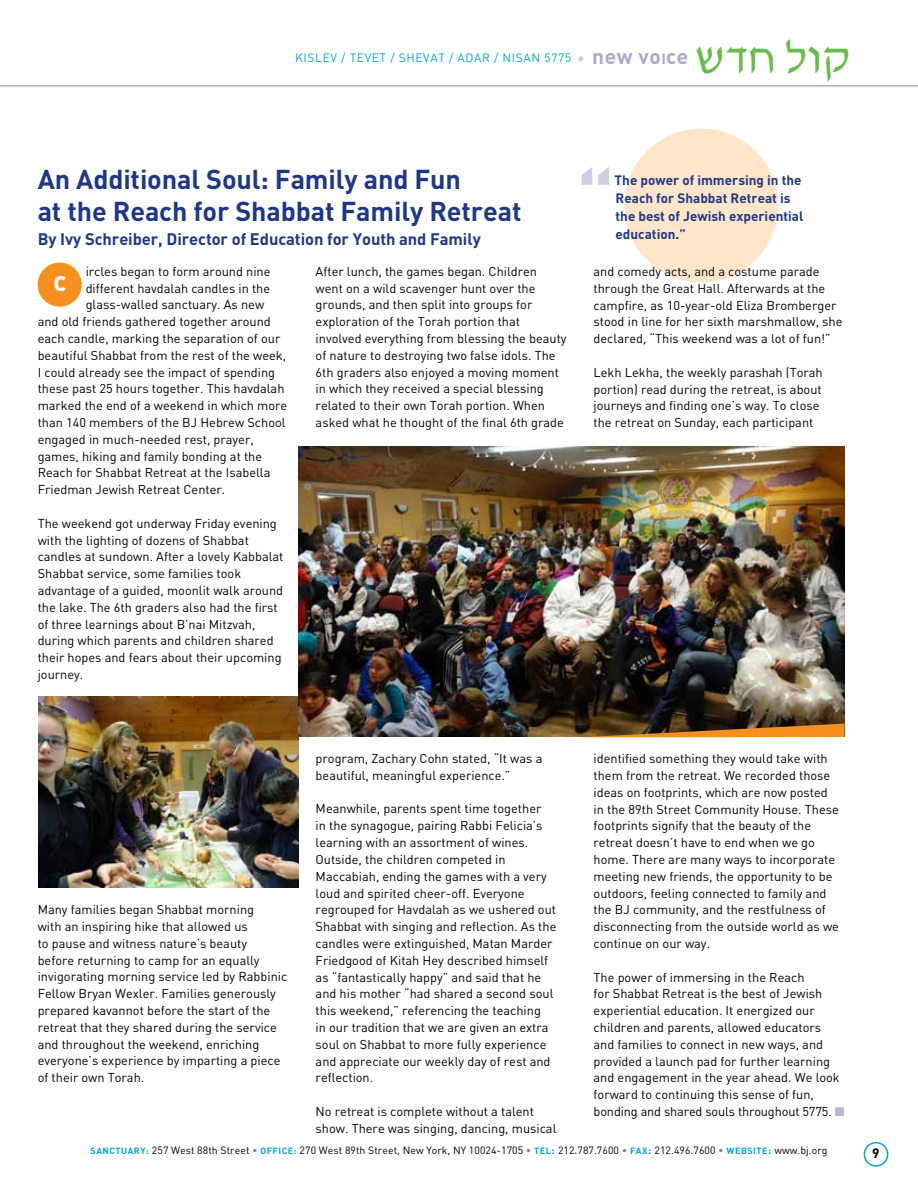
<style>
.page{position:relative;width:918px;height:1188px;background:#fff}
.page>*{position:absolute;margin:0;border:0;box-sizing:border-box;transform-origin:0 0}
.t1{font:700 79.5px "DIN";color:#cfcfe3}
.t2{font:48px "David D";letter-spacing:.015em;color:#68bd49}
.t3{font:700 28.5px "DIN";color:#fff}
.t4{font:700 27px/32.4px "DIN";letter-spacing:-.005em;color:#1f3886}
.t5{font:700 16.5px "DIN";letter-spacing:-.005em;color:#1f3886}
.t6{font:700 13.5px/18px "DIN";color:#1f3886}
.t7{font:700 13.5px "DIN";color:#000}
.t8{font:12.75px/16.8px "DIN";color:#000}
.t9{font:12px "DIN";letter-spacing:.05em;color:#00a6d3}
.t10{font:10.5px "DIN";letter-spacing:.005em;color:#000}
.s1{font-size:15.45px;color:#cfcfe3}
.s2{font-weight:700;font-size:21px;color:#aaaacd}
.s3{font-weight:700;font-size:15px;color:#aaaacd}
.s4{color:#b5b6d4}
.s5{font-weight:700;font-size:9px;color:#00a6d3}
.s6{color:#7f81b4}
.s7{font-weight:700;color:#00a6d3}
</style>
<div class="page">
<div style="left:624px;top:129px;width:154px;height:153px;background:#ffe5ca;border-radius:50%"></div>
<div style="left:864px;top:1142px;width:24px;height:25px;border:2px solid #00a6d3;border-radius:50%"></div>
<div style="left:38px;top:263px;width:44px;height:44px;background:#f7901e;border-radius:50%"></div>
<hr style="left:0;top:85px;width:918px;height:2px;background:#aaaacd">
<img style="left:38px;top:697px;width:261px;height:190px">
<img style="left:298px;top:446px;width:547px;height:291px">
<svg style="left:580px;top:724px;width:265px;height:13px;background:#9a5e1a"></svg>
<p class="t9" style="left:295px;top:50px;width:395px">KISLEV / TEVET / SHEVAT / ADAR / NISAN 5775 <span class="s1">•</span> <span class="s2">new vo</span><span class="s3">I</span><span class="s2">ce</span></p>
<h2 class="t2" style="left:694px;top:34px;width:156px">asj kue</h2>
<h3 class="t4" style="left:38px;top:162px;width:485px">An Additional Soul: Family and Fun<br>at the Reach for Shabbat Family Retreat</h3>
<p class="t5" style="left:38px;top:229px;width:445px">By Ivy Schreiber, Director of Education for Youth and Family</p>
<p class="t8" style="left:86px;top:262px;width:186px">ircles began to form around nine</p>
<p class="t8" style="left:86px;top:279px;width:186px">different havdalah candles in the</p>
<p class="t8" style="left:86px;top:296px;width:180px">glass-walled sanctuary. As new</p>
<p class="t8" style="left:38px;top:313px;width:235px">and old friends gathered together around</p>
<p class="t8" style="left:38px;top:330px;width:244px">each candle, marking the separation of our</p>
<p class="t8" style="left:38px;top:346px;width:250px">beautiful Shabbat from the rest of the week,</p>
<p class="t8" style="left:38px;top:363px;width:239px">I could already see the impact of spending</p>
<p class="t8" style="left:38px;top:380px;width:248px">these past 25 hours together. This havdalah</p>
<p class="t8" style="left:38px;top:397px;width:251px">marked the end of a weekend in which more</p>
<p class="t8" style="left:38px;top:414px;width:250px">than 140 members of the BJ Hebrew School</p>
<p class="t8" style="left:38px;top:431px;width:218px">engaged in much-needed rest, prayer,</p>
<p class="t8" style="left:38px;top:447px;width:226px">games, hiking and family bonding at the</p>
<p class="t8" style="left:38px;top:464px;width:234px">Reach for Shabbat Retreat at the Isabella</p>
<p class="t8" style="left:38px;top:481px;width:189px">Friedman Jewish Retreat Center.</p>
<p class="t8" style="left:38px;top:515px;width:247px">The weekend got underway Friday evening with the lighting of dozens of Shabbat candles at sundown. After a lovely Kabbalat Shabbat service, some families took advantage of a guided, moonlit walk around the lake. The 6th graders also had the first of three learnings about B’nai Mitzvah, during which parents and children shared their hopes and fears about their upcoming journey.</p>
<p class="t8" style="left:316px;top:263px;width:252px">After lunch, the games began. Children went on a wild scavenger hunt over the grounds, and then split into groups for exploration of the Torah portion that involved everything from blessing the beauty of nature to destroying two false idols. The 6th graders also enjoyed a moving moment in which they received a special blessing related to their own Torah portion. When asked what he thought of the final 6th grade</p>
<h3 class="t3" style="left:53px;top:262px;width:15px">c</h3>
<h1 class="t1" style="left:576px;top:151px;width:40px">“</h1>
<p class="t6" style="left:615px;top:171px;width:190px">The power of immersing in the<br>Reach for Shabbat Retreat is the best of Jewish experiential education.”</p>
<p class="t8" style="left:594px;top:263px;width:250px">and comedy acts, and a costume parade through the Great Hall. Afterwards at the campfire, as 10-year-old Eliza Bromberger stood in line for her sixth marshmallow, she declared, “This weekend was a lot of fun!”</p>
<p class="t8" style="left:594px;top:364px;width:231px">Lekh Lekha, the weekly parashah (Torah portion) read during the retreat, is about journeys and finding one’s way. To close the retreat on Sunday, each participant</p>
<p class="t8" style="left:38px;top:901px;width:251px">Many families began Shabbat morning<br>with an inspiring hike that allowed us<br>to pause and witness nature’s beauty<br>before returning to camp for an equally invigorating morning service led by Rabbinic Fellow Bryan Wexler. Families generously prepared kavannot before the start of the retreat that they shared during the service and throughout the weekend, enriching everyone’s experience by imparting a piece of their own Torah.</p>
<p class="t8" style="left:316px;top:750px;width:228px">program, Zachary Cohn stated, “It was a beautiful, meaningful experience.”</p>
<p class="t8" style="left:316px;top:800px;width:242px">Meanwhile, parents spent time together<br>in the synagogue, pairing Rabbi Felicia’s learning with an assortment of wines.<br>Outside, the children competed in Maccabiah, ending the games with a very loud and spirited cheer-off. Everyone regrouped for Havdalah as we ushered out Shabbat with singing and reflection. As the candles were extinguished, Matan Marder Friedgood of Kitah Hey described himself as “fantastically happy” and said that he and his mother “had shared a second soul this weekend,” referencing the teaching<br>in our tradition that we are given an extra soul on Shabbat to more fully experience and appreciate our weekly day of rest and reflection.</p>
<p class="t8" style="left:316px;top:1103px;width:242px">No retreat is complete without a talent show. There was singing, dancing, musical</p>
<p class="t8" style="left:594px;top:750px;width:247px">identified something they would take with them from the retreat. We recorded those ideas on footprints, which are now posted in the 89th Street Community House. These footprints signify that the beauty of the retreat doesn’t have to end when we go home. There are many ways to incorporate meeting new friends, the opportunity to be outdoors, feeling connected to family and the BJ community, and the restfulness of disconnecting from the outside world as we continue on our way.</p>
<p class="t8" style="left:594px;top:968px;width:252px">The power of immersing in the Reach<br>for Shabbat Retreat is the best of Jewish experiential education. It energized our children and parents, allowed educators and families to connect in new ways, and provided a launch pad for further learning and engagement in the year ahead. We look forward to continuing this sense of fun, bonding and shared souls throughout 5775. <span class="s4">■</span></p>
<p class="t10" style="left:91px;top:1143px;width:738px"><span class="s5">SANCTUARY:</span> 257 West 88th Street <span class="s6">•</span> <span class="s5">OFFICE:</span> 270 West 89th Street, New York, NY 10024-1705 <span class="s6">•</span> <span class="s5">TEL</span><span class="s7">:</span> 212.787.7600 <span class="s6">•</span> <span class="s5">FAX</span><span class="s7">:</span> 212.496.7600 <span class="s6">•</span> <span class="s5">WEBSITE</span><span class="s7">:</span> www.bj.org</p>
<p class="t7" style="left:872px;top:1144px;width:9px">9</p>
</div>
